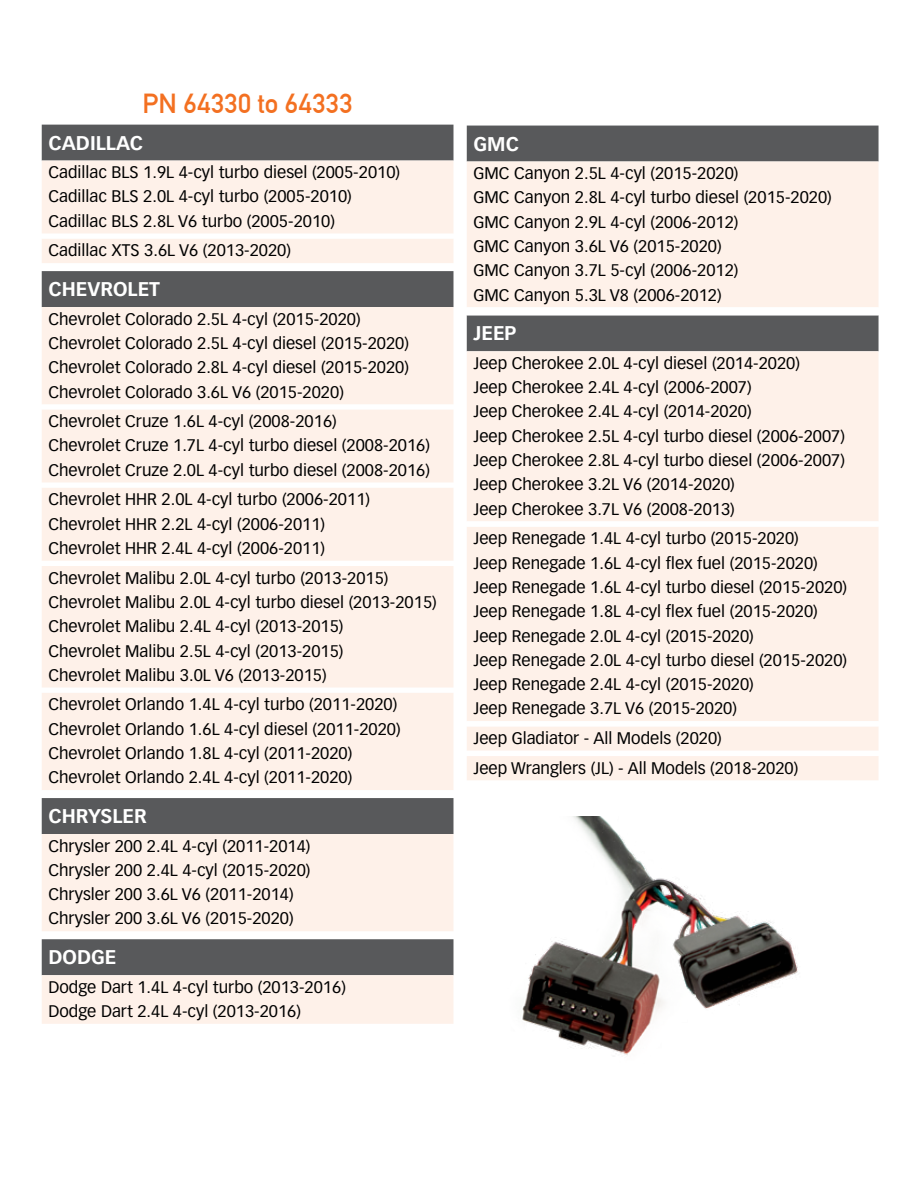
<style>
.page{position:relative;width:918px;height:1188px;background:#fff}
.page>*{position:absolute;margin:0;border:0;box-sizing:border-box;transform-origin:0 0}
.t1{font:700 27px "DIN Alternate";letter-spacing:.02em;color:#f37021}
.t2{font:700 19.5px "Vectora LT Std";color:#fff}
.t3{font:16.5px/24.3px "Vectora LT Std";color:#000}
</style>
<div class="page">
<div style="left:42px;top:125px;width:411px;height:36px;background:#58595b"></div>
<svg style="left:42px;top:161px;width:411px;height:863px;background:#e9ded8"></svg>
<div style="left:467px;top:126px;width:412px;height:36px;background:#58595b"></div>
<div style="left:467px;top:162px;width:412px;height:618px;background:#fef1e9"></div>
<svg style="left:467px;top:307px;width:412px;height:449px;background:#f0e5de"></svg>
<img style="left:522px;top:816px;width:276px;height:239px">
<h1 class="t1" style="left:143px;top:83px;width:212px">PN 64330 to 64333</h1>
<p class="t2" style="left:48px;top:131px;width:96px">CADILLAC</p>
<p class="t3" style="left:48px;top:160px;width:353px">Cadillac BLS 1.9L 4-cyl turbo diesel (2005-2010)<br>Cadillac BLS 2.0L 4-cyl turbo (2005-2010)<br>Cadillac BLS 2.8L V6 turbo (2005-2010)</p>
<p class="t3" style="left:48px;top:238px;width:244px">Cadillac XTS 3.6L V6 (2013-2020)</p>
<p class="t2" style="left:48px;top:278px;width:113px">CHEVROLET</p>
<p class="t3" style="left:48px;top:307px;width:362px">Chevrolet Colorado 2.5L 4-cyl (2015-2020)<br>Chevrolet Colorado 2.5L 4-cyl diesel (2015-2020)<br>Chevrolet Colorado 2.8L 4-cyl diesel (2015-2020)<br>Chevrolet Colorado 3.6L V6 (2015-2020)</p>
<p class="t3" style="left:48px;top:409px;width:383px">Chevrolet Cruze 1.6L 4-cyl (2008-2016)<br>Chevrolet Cruze 1.7L 4-cyl turbo diesel (2008-2016)<br>Chevrolet Cruze 2.0L 4-cyl turbo diesel (2008-2016)</p>
<p class="t3" style="left:48px;top:488px;width:323px">Chevrolet HHR 2.0L 4-cyl turbo (2006-2011)<br>Chevrolet HHR 2.2L 4-cyl (2006-2011)<br>Chevrolet HHR 2.4L 4-cyl (2006-2011)</p>
<p class="t3" style="left:48px;top:566px;width:390px">Chevrolet Malibu 2.0L 4-cyl turbo (2013-2015)<br>Chevrolet Malibu 2.0L 4-cyl turbo diesel (2013-2015)<br>Chevrolet Malibu 2.4L 4-cyl (2013-2015)<br>Chevrolet Malibu 2.5L 4-cyl (2013-2015)<br>Chevrolet Malibu 3.0L V6 (2013-2015)</p>
<p class="t3" style="left:48px;top:693px;width:354px">Chevrolet Orlando 1.4L 4-cyl turbo (2011-2020)<br>Chevrolet Orlando 1.6L 4-cyl diesel (2011-2020)<br>Chevrolet Orlando 1.8L 4-cyl (2011-2020)<br>Chevrolet Orlando 2.4L 4-cyl (2011-2020)</p>
<p class="t2" style="left:48px;top:804px;width:100px">CHRYSLER</p>
<p class="t3" style="left:48px;top:834px;width:264px">Chrysler 200 2.4L 4-cyl (2011-2014)<br>Chrysler 200 2.4L 4-cyl (2015-2020)<br>Chrysler 200 3.6L V6 (2011-2014)<br>Chrysler 200 3.6L V6 (2015-2020)</p>
<p class="t2" style="left:48px;top:946px;width:69px">DODGE</p>
<p class="t3" style="left:48px;top:975px;width:299px">Dodge Dart 1.4L 4-cyl turbo (2013-2016)<br>Dodge Dart 2.4L 4-cyl (2013-2016)</p>
<p class="t2" style="left:474px;top:132px;width:47px">GMC</p>
<p class="t3" style="left:474px;top:161px;width:360px">GMC Canyon 2.5L 4-cyl (2015-2020)<br>GMC Canyon 2.8L 4-cyl turbo diesel (2015-2020)<br>GMC Canyon 2.9L 4-cyl (2006-2012)<br>GMC Canyon 3.6L V6 (2015-2020)<br>GMC Canyon 3.7L 5-cyl (2006-2012)<br>GMC Canyon 5.3L V8 (2006-2012)</p>
<p class="t2" style="left:474px;top:322px;width:44px">JEEP</p>
<p class="t3" style="left:474px;top:351px;width:373px">Jeep Cherokee 2.0L 4-cyl diesel (2014-2020)<br>Jeep Cherokee 2.4L 4-cyl (2006-2007)<br>Jeep Cherokee 2.4L 4-cyl (2014-2020)<br>Jeep Cherokee 2.5L 4-cyl turbo diesel (2006-2007)<br>Jeep Cherokee 2.8L 4-cyl turbo diesel (2006-2007)<br>Jeep Cherokee 3.2L V6 (2014-2020)<br>Jeep Cherokee 3.7L V6 (2008-2013)</p>
<p class="t3" style="left:474px;top:526px;width:375px">Jeep Renegade 1.4L 4-cyl turbo (2015-2020)<br>Jeep Renegade 1.6L 4-cyl flex fuel (2015-2020)<br>Jeep Renegade 1.6L 4-cyl turbo diesel (2015-2020)<br>Jeep Renegade 1.8L 4-cyl flex fuel (2015-2020)<br>Jeep Renegade 2.0L 4-cyl (2015-2020)<br>Jeep Renegade 2.0L 4-cyl turbo diesel (2015-2020)<br>Jeep Renegade 2.4L 4-cyl (2015-2020)<br>Jeep Renegade 3.7L V6 (2015-2020)</p>
<p class="t3" style="left:474px;top:724px;width:326px;line-height:29.5px">Jeep Gladiator - All Models (2020)<br>Jeep Wranglers (JL) - All Models (2018-2020)</p>
</div>
